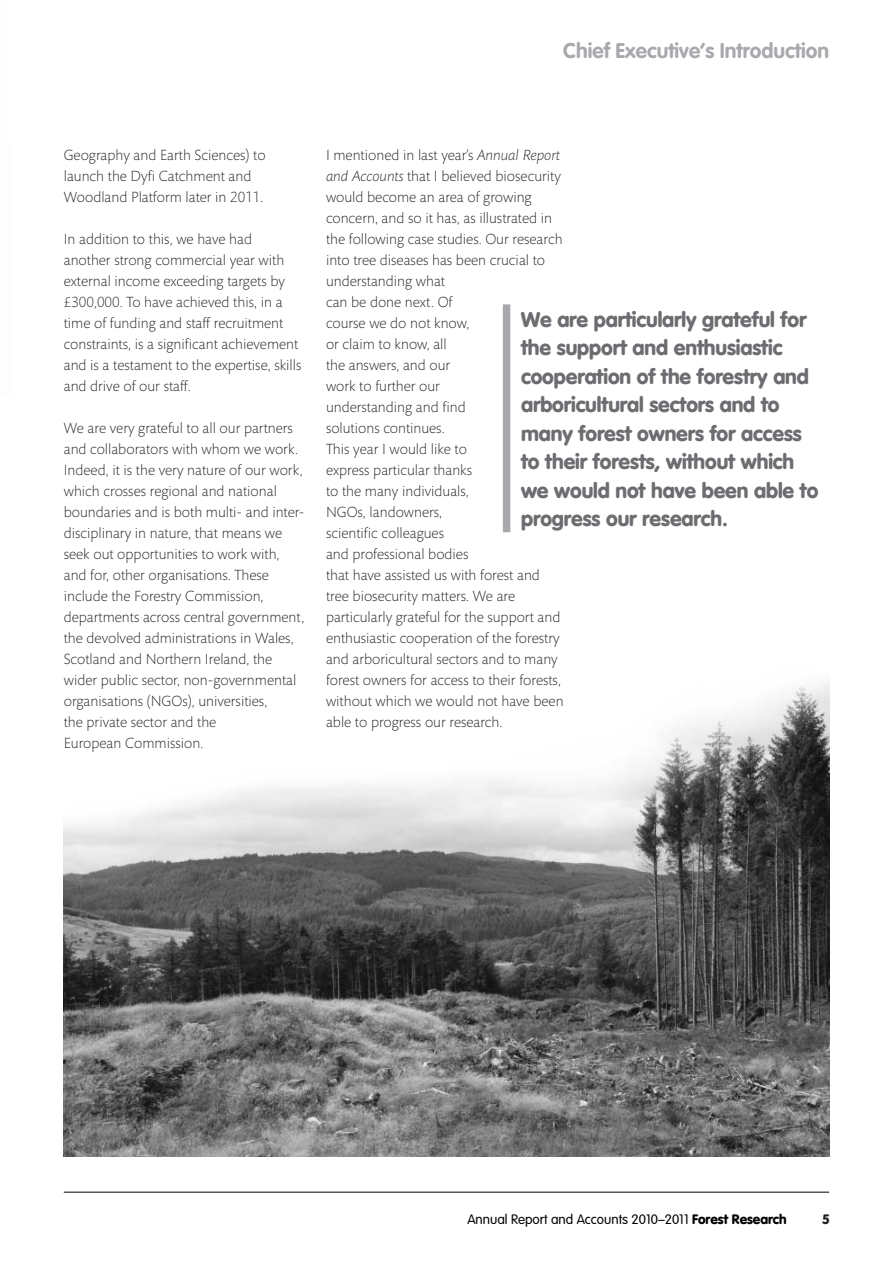
<style>
.page{position:relative;width:893px;height:1263px;background:#fff}
.page>*{position:absolute;margin:0;border:0;box-sizing:border-box;transform-origin:0 0}
.t1{font:900 21px/28.5px "VAG Rounded";letter-spacing:-.005em;color:#6c6d70}
.t2{font:700 21px "VAG Rounded";color:#a8a9ad}
.t3{font:300 15px/21px "Mundo Sans";color:#231f20}
.t4{font:300 13.5px "VAG Rounded";color:#000}
.t5{font:900 13.5px "VAG Rounded";color:#231f20}
.s1{font-style:italic}
.s2{font-weight:900}
</style>
<div class="page">
<img style="left:64px;top:683px;width:765px;height:474px">
<hr style="left:64px;top:1192px;width:765px;height:1px;background:#000">
<div style="left:503px;top:304px;width:7px;height:228px;background:#a8a9ad"></div>
<h1 class="t2" style="left:563px;top:38px;width:267px">Chief Executive’s Introduction</h1>
<p class="t3" style="left:64px;top:145px;width:203px">Geography and Earth Sciences) to launch the Dyfi Catchment and<br>Woodland Platform later in 2011.</p>
<p class="t3" style="left:64px;top:229px;width:239px">In addition to this, we have had another strong commercial year with external income exceeding targets by £300,000. To have achieved this, in a time of funding and staff recruitment constraints, is a significant achievement and is a testament to the expertise, skills and drive of our staff.</p>
<p class="t3" style="left:64px;top:418px;width:242px">We are very grateful to all our partners and collaborators with whom we work.<br>Indeed, it is the very nature of our work, which crosses regional and national boundaries and is both multi- and inter&shy;disciplinary in nature, that means we seek out opportunities to work with, and for, other organisations. These include the Forestry Commission, departments across central government, the devolved administrations in Wales, Scotland and Northern Ireland, the wider public sector, non-governmental organisations (NGOs), universities,<br>the private sector and the<br>European Commission.</p>
<p class="t3" style="left:326px;top:145px;width:238px">I mentioned in last year’s <span class="s1">Annual Report and Accounts</span> that I believed biosecurity would become an area of growing concern, and so it has, as illustrated in the following case studies. Our research into tree diseases has been crucial to</p>
<p class="t3" style="left:326px;top:271px;width:148px">understanding what<br>can be done next. Of course we do not know, or claim to know, all<br>the answers, and our work to further our understanding and find solutions continues.<br>This year I would like to express particular thanks to the many individuals,<br>NGOs, landowners, scientific colleagues<br>and professional bodies</p>
<p class="t3" style="left:326px;top:565px;width:239px">that have assisted us with forest and tree biosecurity matters. We are particularly grateful for the support and enthusiastic cooperation of the forestry and arboricultural sectors and to many forest owners for access to their forests, without which we would not have been able to progress our research.</p>
<p class="t1" style="left:521px;top:305px;width:299px">We are particularly grateful for the support and enthusiastic cooperation of the forestry and arboricultural sectors and to many forest owners for access to their forests, without which we would not have been able to progress our research.</p>
<p class="t4" style="left:467px;top:1211px;width:321px">Annual Report and Accounts 2010–2011 <span class="s2">Forest Research</span></p>
<p class="t5" style="left:822px;top:1211px;width:8px">5</p>
</div>
